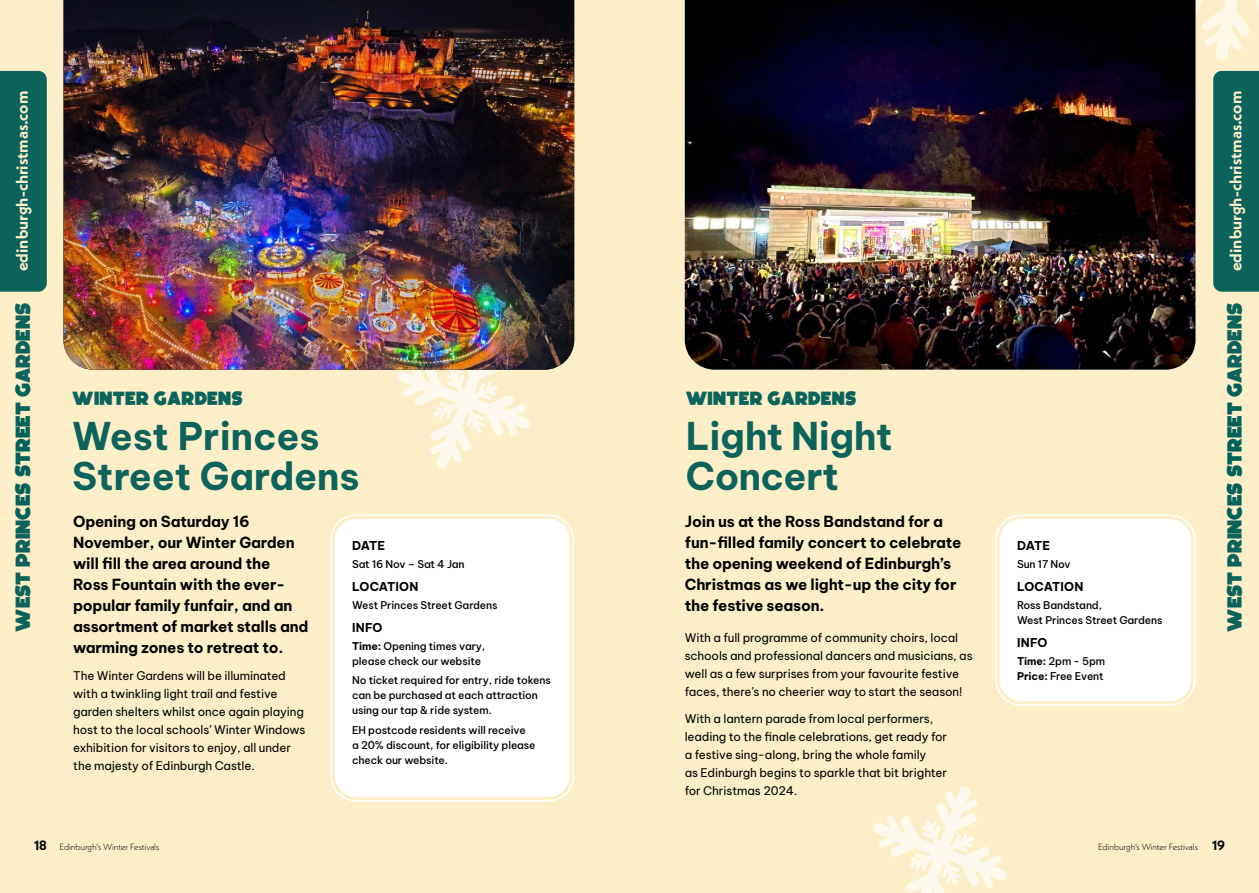
<style>
.page{position:relative;width:1259px;height:893px;background:#fceec7}
.page>*{position:absolute;margin:0;border:0;box-sizing:border-box;transform-origin:0 0}
.t1{font:700 37.5px/40.5px "Be Vietnam Pro";letter-spacing:-.01em;color:#0b635b}
.t2{font:21px "Boldfinger";letter-spacing:-.01em;color:#0b635b}
.t3{font:19.5px "Boldfinger";color:#0b635b}
.t4{font:700 16.5px "Neue Kabel";color:#fceec7}
.t5{font:700 15px/21px "Be Vietnam Pro";letter-spacing:-.01em;color:#000}
.t6{font:700 13.5px "Neue Kabel";color:#000}
.t7{font:700 12px "Be Vietnam Pro";letter-spacing:.02em;color:#000}
.t8{font:11.7px/18px "Be Vietnam Pro";letter-spacing:-.01em;color:#000}
.t9{font:500 10.5px/15px "Be Vietnam Pro";letter-spacing:-.01em;color:#000}
.t10{font:300 9px "Neue Kabel";letter-spacing:-.01em;color:#000}
.s1{color:#00625b}
.s2{font-weight:700}
</style>
<div class="page">
<svg style="left:398px;top:370px;width:133px;height:98px"></svg>
<svg style="left:873px;top:786px;width:134px;height:107px"></svg>
<svg style="left:1195px;top:0;width:64px;height:60px"></svg>
<img style="left:64px;top:0;width:510px;height:370px">
<img style="left:685px;top:0;width:510px;height:370px">
<div style="left:335px;top:519px;width:235px;height:278px;background:#fff;border-radius:21px"></div>
<div style="left:330px;top:514px;width:244px;height:287px;border:2px solid #fff;border-radius:25px"></div>
<div style="left:338px;top:522px;width:229px;height:272px;border:2px solid #fff;border-radius:18px"></div>
<div style="left:999px;top:519px;width:192px;height:182px;background:#fff;border-radius:21px"></div>
<div style="left:995px;top:514px;width:200px;height:192px;border:2px solid #fff;border-radius:25px"></div>
<div style="left:1002px;top:522px;width:186px;height:176px;border:2px solid #fff;border-radius:18px"></div>
<div style="left:1213px;top:71px;width:46px;height:221px;background:#0b635b"></div>
<div style="left:0;top:71px;width:47px;height:221px;background:#0b635b"></div>
<h3 class="t4" style="left:11px;top:271px;width:182px;rotate:-90deg">edinburgh-christmas.com</h3>
<h3 class="t4" style="left:1225px;top:271px;width:182px;rotate:-90deg">edinburgh-christmas.com</h3>
<h2 class="t2" style="left:11px;top:632px;width:331px;rotate:-90deg">WEST PRIN<span class="s1">CES STREET G</span>ARDENS</h2>
<h3 class="t3" style="left:72px;top:387px;width:172px">WINTER GARDENS</h3>
<h1 class="t1" style="left:72px;top:412px;width:289px">West Princes<br>Street Gardens</h1>
<p class="t5" style="left:73px;top:510px;width:237px">Opening on Saturday 16<br>November, our Winter Garden will fill the area around the<br>Ross Fountain with the ever&shy;popular family funfair, and an assortment of market stalls and warming zones to retreat to.</p>
<p class="t8" style="left:73px;top:665px;width:234px">The Winter Gardens will be illuminated with a twinkling light trail and festive garden shelters whilst once again playing host to the local schools’ Winter Windows exhibition for visitors to enjoy, all under the majesty of Edinburgh Castle.</p>
<p class="t7" style="left:352px;top:535px;width:35px">DATE</p>
<p class="t9" style="left:352px;top:555px;width:114px">Sat 16 Nov – Sat 4 Jan</p>
<p class="t7" style="left:352px;top:576px;width:68px">LOCATION</p>
<p class="t9" style="left:352px;top:596px;width:147px">West Princes Street Gardens</p>
<p class="t7" style="left:352px;top:617px;width:32px">INFO</p>
<p class="t9" style="left:352px;top:637px;width:135px"><span class="s2">Time:</span> Opening times vary, please check our website</p>
<p class="t9" style="left:352px;top:672px;width:200px">No ticket required for entry, ride tokens can be purchased at each attraction using our tap &amp; ride system.</p>
<p class="t9" style="left:352px;top:721px;width:185px">EH postcode residents will receive<br>a 20% discount, for eligibility please check our website.</p>
<h3 class="t3" style="left:686px;top:387px;width:172px">WINTER GARDENS</h3>
<h1 class="t1" style="left:686px;top:412px;width:208px">Light Night<br>Concert</h1>
<p class="t5" style="left:685px;top:510px;width:278px">Join us at the Ross Bandstand for a fun-filled family concert to celebrate the opening weekend of Edinburgh’s Christmas as we light-up the city for the festive season.</p>
<p class="t8" style="left:685px;top:628px;width:289px">With a full programme of community choirs, local schools and professional dancers and musicians, as well as a few surprises from your favourite festive faces, there’s no cheerier way to start the season!</p>
<p class="t8" style="left:685px;top:708px;width:264px">With a lantern parade from local performers, leading to the finale celebrations, get ready for a festive sing-along, bring the whole family<br>as Edinburgh begins to sparkle that bit brighter for Christmas 2024.</p>
<p class="t7" style="left:1017px;top:535px;width:35px">DATE</p>
<p class="t9" style="left:1017px;top:555px;width:55px">Sun 17 Nov</p>
<p class="t7" style="left:1017px;top:576px;width:68px">LOCATION</p>
<p class="t9" style="left:1017px;top:596px;width:147px">Ross Bandstand,<br>West Princes Street Gardens</p>
<p class="t7" style="left:1017px;top:632px;width:32px">INFO</p>
<p class="t9" style="left:1017px;top:652px;width:90px"><span class="s2">Time:</span> 2pm - 5pm<br><span class="s2">Price:</span> Free Event</p>
<h2 class="t2" style="left:1222px;top:632px;width:331px;rotate:-90deg">WEST PRIN<span class="s1">CES STREET G</span>ARDENS</h2>
<p class="t6" style="left:34px;top:837px;width:14px">18</p>
<p class="t6" style="left:1212px;top:837px;width:14px">19</p>
<p class="t10" style="left:60px;top:841px;width:101px">Edinburgh’s Winter Festivals</p>
<p class="t10" style="left:1098px;top:841px;width:101px">Edinburgh’s Winter Festivals</p>
</div>
